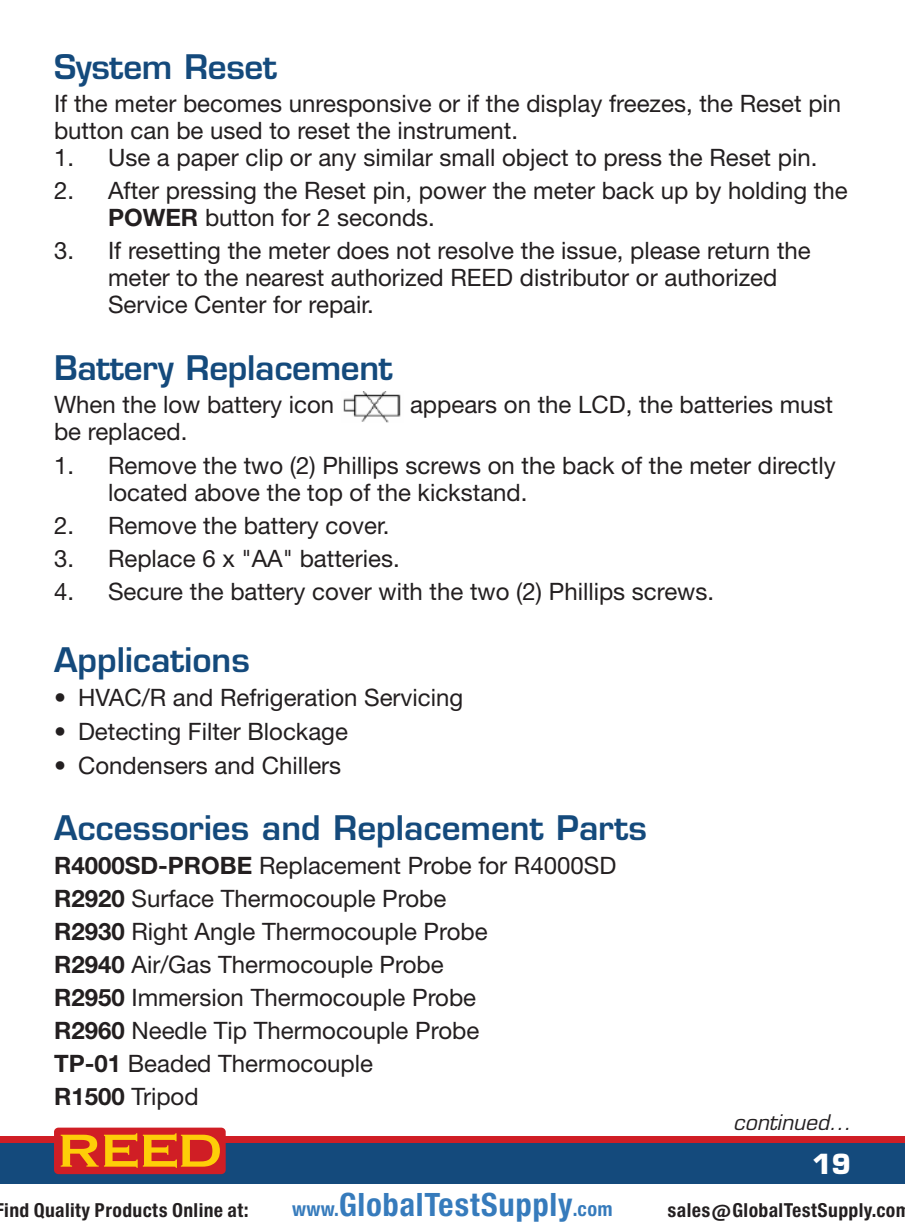
<style>
.page{position:relative;width:905px;height:1229px;background:#fff}
.page>*{position:absolute;margin:0;border:0;box-sizing:border-box;transform-origin:0 0}
.t1{font:600 33px "Eurostile LT Std";color:#144a7c}
.t2{font:30.6px "Europa Gro Nr 2 SBOP Bol Con";letter-spacing:.02em;color:#367bbc}
.t3{font:700 27px "Eurostile LT Std";color:#fff}
.t4{font:24px/33px "Helvetica Neue LT Std";color:#231f20}
.t5{font:italic 21px "Eurostile LT Std";color:#231f20}
.t6{font:18.3px "Europa Gro Nr 2 SBOP Bol Con";letter-spacing:.02em;color:#231f20}
.s1{font-weight:700}
.s2{font-size:18.9px}
</style>
<div class="page">
<div style="left:0;top:1137px;width:904px;height:91px;background:#144a7c"></div>
<div style="left:0;top:1136px;width:904px;height:6px;background:#d01e25"></div>
<div style="left:54px;top:1127px;width:172px;height:47px;background:#d01e25;border-radius:4px"></div>
<svg style="left:61px;top:1133px;width:159px;height:34px"></svg>
<img style="left:343px;top:391px;width:58px;height:31px">
<div style="left:0;top:1184px;width:904px;height:44px;background:#fff"></div>
<h1 class="t1" style="left:54px;top:46px;width:224px">System Reset</h1>
<p class="t4" style="left:54px;top:90px;width:788px;line-height:27px">If the meter becomes unresponsive or if the display freezes, the Reset pin button can be used to reset the instrument.</p>
<p class="t4" style="left:54px;top:141px;width:765px">1. Use a paper clip or any similar small object to press the Reset pin.</p>
<p class="t4" style="left:108px;top:177px;width:741px;line-height:27px;text-indent:-54px">2. After pressing the Reset pin, power the meter back up by holding the<br><span class="s1">POWER</span> button for 2 seconds.</p>
<p class="t4" style="left:108px;top:237px;width:704px;line-height:27px;text-indent:-54px">3. If resetting the meter does not resolve the issue, please return the meter to the nearest authorized REED distributor or authorized<br>Service Center for repair.</p>
<h1 class="t1" style="left:54px;top:347px;width:340px">Battery Replacement</h1>
<p class="t4" style="left:54px;top:388px;width:282px">When the low battery icon</p>
<p class="t4" style="left:410px;top:388px;width:424px">appears on the LCD, the batteries must</p>
<p class="t4" style="left:54px;top:415px;width:135px">be replaced.</p>
<p class="t4" style="left:108px;top:451px;width:729px;line-height:27px;text-indent:-54px">1. Remove the two (2) Phillips screws on the back of the meter directly located above the top of the kickstand.</p>
<p class="t4" style="left:54px;top:508px;width:337px">2. Remove the battery cover.</p>
<p class="t4" style="left:54px;top:541px;width:347px">3. Replace 6 x "AA" batteries.</p>
<p class="t4" style="left:54px;top:574px;width:661px">4. Secure the battery cover with the two (2) Phillips screws.</p>
<h1 class="t1" style="left:54px;top:639px;width:197px">Applications</h1>
<p class="t4" style="left:54px;top:680px;width:411px">• HVAC/R and Refrigeration Servicing</p>
<p class="t4" style="left:54px;top:714px;width:295px">• Detecting Filter Blockage</p>
<p class="t4" style="left:54px;top:748px;width:289px">• Condensers and Chillers</p>
<h1 class="t1" style="left:54px;top:807px;width:594px">Accessories and Replacement Parts</h1>
<p class="t4" style="left:54px;top:848px;width:563px"><span class="s1">R4000SD-PROBE</span> Replacement Probe for R4000SD <span class="s1">R2920</span> Surface Thermocouple Probe<br><span class="s1">R2930</span> Right Angle Thermocouple Probe<br><span class="s1">R2940</span> Air/Gas Thermocouple Probe<br><span class="s1">R2950</span> Immersion Thermocouple Probe<br><span class="s1">R2960</span> Needle Tip Thermocouple Probe<br><span class="s1">TP-01</span> Beaded Thermocouple<br><span class="s1">R1500</span> Tripod</p>
<p class="t5" style="left:733px;top:1110px;width:119px">continued...</p>
<p class="t3" style="left:812px;top:1147px;width:40px">19</p>
<p class="t6" style="left:4px;top:1198px;width:245px">ind Quality Products Online at:</p>
<p class="t2" style="left:292px;top:1186px;width:322px"><span class="s2">www.</span>GlobalTestSupply<span class="s2">.com</span></p>
<p class="t6" style="left:667px;top:1198px;width:244px">sales@GlobalTestSupply.com</p>
</div>
